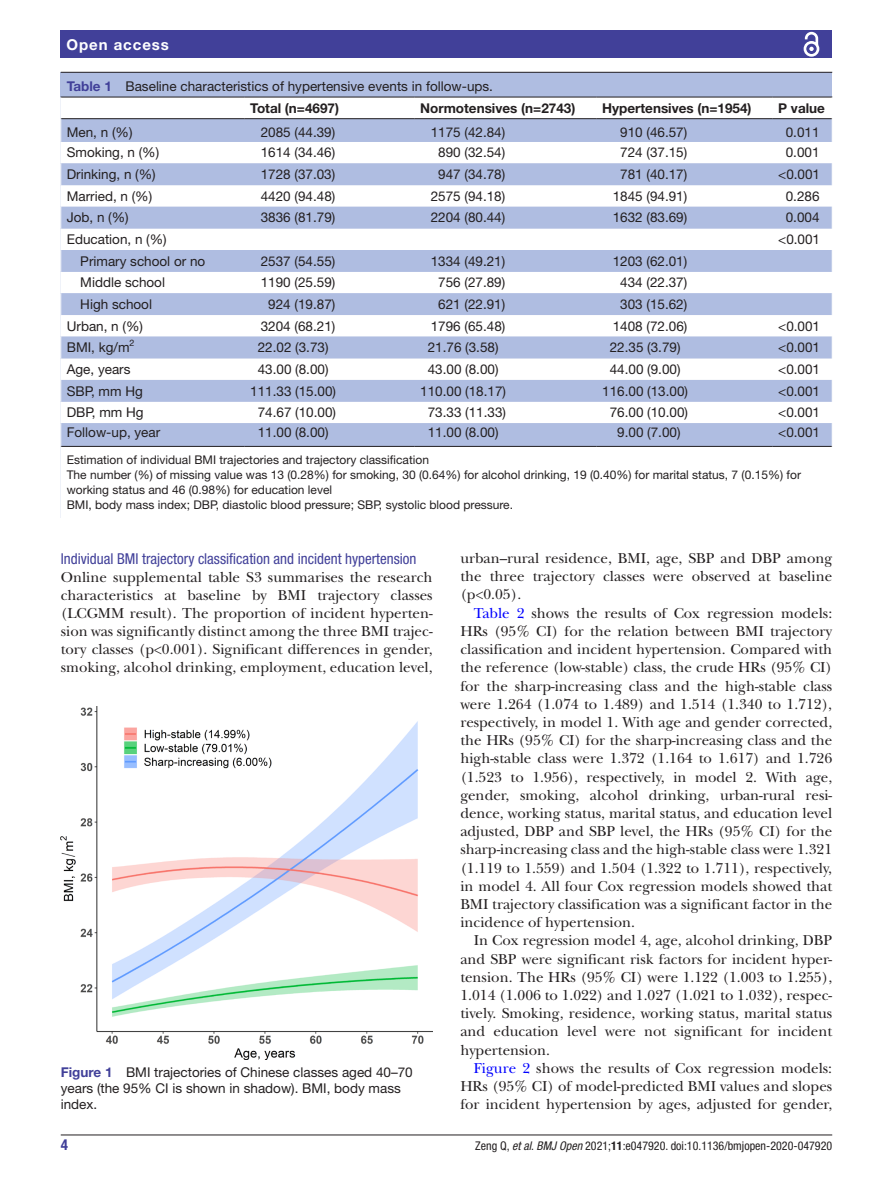
<style>
.page{position:relative;width:893px;height:1191px;background:#fff}
.page>*{position:absolute;margin:0;border:0;box-sizing:border-box;transform-origin:0 0}
.t1{font:15px/18.1px "New Baskerville";color:#231f20;text-align:justify}
.t2{font:condensed 15px "Helvetica Neue LT Std";color:#414099}
.t3{font:700 15px "Helvetica Neue LT Std";letter-spacing:.065em;color:#fff}
.t4{font:700 condensed 15px "Helvetica Neue LT Std";color:#414099}
.t5{font:13.5px/16.2px "Helvetica Neue LT Std";color:#231f20}
.t6{font:700 13.5px "Helvetica Neue LT Std";color:#231f20}
.t7{font:12px/15px "Helvetica Neue LT Std";color:#231f20}
.t8{font:condensed 12px "Helvetica Neue LT Std";color:#231f20}
.t9{font:9px "Helvetica Neue LT Std";color:#231f20}
.s1{font-weight:700;color:#414099}
.s2{font-weight:700}
.s3{color:#00f}
.s4{font-style:italic}
</style>
<div class="page">
<hr style="left:61px;top:1134px;width:771px;height:1px;background:#231f20">
<div style="left:61px;top:31px;width:771px;height:27px;background:#414099"></div>
<svg style="left:803px;top:31px;width:17px;height:26px"></svg>
<div style="left:61px;top:73px;width:771px;height:445px;background:#afbde1"></div>
<hr style="left:61px;top:72px;width:771px;height:1px;background:#231f20">
<div style="left:61px;top:98px;width:771px;height:420px;background:#fff"></div>
<svg style="left:61px;top:119px;width:771px;height:327px"></svg>
<hr style="left:61px;top:97px;width:183px;height:1px;background:#231f20">
<hr style="left:61px;top:118px;width:183px;height:1px;background:#231f20">
<hr style="left:244px;top:97px;width:170px;height:1px;background:#231f20">
<hr style="left:244px;top:118px;width:170px;height:1px;background:#231f20">
<hr style="left:414px;top:97px;width:182px;height:1px;background:#231f20">
<hr style="left:414px;top:118px;width:182px;height:1px;background:#231f20">
<hr style="left:596px;top:97px;width:176px;height:1px;background:#231f20">
<hr style="left:596px;top:118px;width:176px;height:1px;background:#231f20">
<hr style="left:772px;top:97px;width:60px;height:1px;background:#231f20">
<hr style="left:772px;top:118px;width:60px;height:1px;background:#231f20">
<hr style="left:244px;top:446px;width:170px;height:1px;background:#231f20">
<hr style="left:414px;top:446px;width:182px;height:1px;background:#231f20">
<hr style="left:596px;top:446px;width:176px;height:1px;background:#231f20">
<hr style="left:772px;top:446px;width:60px;height:1px;background:#231f20">
<hr style="left:61px;top:446px;width:183px;height:1px;background:#231f20">
<svg style="left:60px;top:97px;width:1px;height:349px"></svg>
<hr style="left:67px;top:463px;width:765px;height:2px;background:#fff">
<hr style="left:67px;top:493px;width:765px;height:2px;background:#fff">
<hr style="left:67px;top:508px;width:765px;height:2px;background:#fff">
<img style="left:61px;top:706px;width:372px;height:353px">
<p class="t3" style="left:66px;top:35px;width:104px">Open access</p>
<p class="t5" style="left:250px;top:75px;width:244px;line-height:22px;text-indent:-183px"><span class="s1">Table 1</span> Baseline characteristics of hypertensive events in follow-ups.<br><span class="s2">Total (n=4697)</span></p>
<p class="t6" style="left:420px;top:99px;width:157px">Normotensives (n=2743)</p>
<p class="t6" style="left:602px;top:99px;width:151px">Hypertensives (n=1954)</p>
<p class="t6" style="left:778px;top:99px;width:48px">P value</p>
<p class="t5" style="left:67px;top:124px;width:67px">Men, n (%)</p>
<p class="t5" style="left:261px;top:124px;width:76px">2085 (44.39)</p>
<p class="t5" style="left:431px;top:124px;width:76px">1175 (42.84)</p>
<p class="t5" style="left:620px;top:124px;width:69px">910 (46.57)</p>
<p class="t5" style="left:786px;top:124px;width:35px">0.011</p>
<p class="t5" style="left:67px;top:144px;width:94px">Smoking, n (%)</p>
<p class="t5" style="left:261px;top:144px;width:76px">1614 (34.46)</p>
<p class="t5" style="left:438px;top:144px;width:69px">890 (32.54)</p>
<p class="t5" style="left:620px;top:144px;width:69px">724 (37.15)</p>
<p class="t5" style="left:786px;top:144px;width:35px">0.001</p>
<p class="t5" style="left:67px;top:166px;width:91px">Drinking, n (%)</p>
<p class="t5" style="left:261px;top:166px;width:76px">1728 (37.03)</p>
<p class="t5" style="left:438px;top:166px;width:69px">947 (34.78)</p>
<p class="t5" style="left:620px;top:166px;width:69px">781 (40.17)</p>
<p class="t5" style="left:778px;top:166px;width:43px">&lt;0.001</p>
<p class="t5" style="left:67px;top:188px;width:87px">Married, n (%)</p>
<p class="t5" style="left:261px;top:188px;width:76px">4420 (94.48)</p>
<p class="t5" style="left:431px;top:188px;width:76px">2575 (94.18)</p>
<p class="t5" style="left:613px;top:188px;width:76px">1845 (94.91)</p>
<p class="t5" style="left:786px;top:188px;width:35px">0.286</p>
<p class="t5" style="left:67px;top:209px;width:64px">Job, n (%)</p>
<p class="t5" style="left:261px;top:209px;width:76px">3836 (81.79)</p>
<p class="t5" style="left:431px;top:209px;width:76px">2204 (80.44)</p>
<p class="t5" style="left:613px;top:209px;width:76px">1632 (83.69)</p>
<p class="t5" style="left:786px;top:209px;width:35px">0.004</p>
<p class="t5" style="left:67px;top:231px;width:102px">Education, n (%)</p>
<p class="t5" style="left:778px;top:231px;width:43px">&lt;0.001</p>
<p class="t5" style="left:80px;top:253px;width:127px">Primary school or no</p>
<p class="t5" style="left:261px;top:253px;width:76px">2537 (54.55)</p>
<p class="t5" style="left:431px;top:253px;width:76px">1334 (49.21)</p>
<p class="t5" style="left:613px;top:253px;width:76px">1203 (62.01)</p>
<p class="t5" style="left:80px;top:274px;width:86px">Middle school</p>
<p class="t5" style="left:261px;top:274px;width:76px">1190 (25.59)</p>
<p class="t5" style="left:438px;top:274px;width:69px">756 (27.89)</p>
<p class="t5" style="left:620px;top:274px;width:69px">434 (22.37)</p>
<p class="t5" style="left:80px;top:296px;width:73px">High school</p>
<p class="t5" style="left:268px;top:296px;width:69px">924 (19.87)</p>
<p class="t5" style="left:438px;top:296px;width:69px">621 (22.91)</p>
<p class="t5" style="left:620px;top:296px;width:69px">303 (15.62)</p>
<p class="t5" style="left:67px;top:317px;width:78px">Urban, n (%)</p>
<p class="t5" style="left:261px;top:317px;width:76px">3204 (68.21)</p>
<p class="t5" style="left:431px;top:317px;width:76px">1796 (65.48)</p>
<p class="t5" style="left:613px;top:317px;width:76px">1408 (72.06)</p>
<p class="t5" style="left:778px;top:317px;width:43px">&lt;0.001</p>
<p class="t5" style="left:67px;top:339px;width:64px">BMI, kg/m</p>
<p class="t9" style="left:130px;top:338px;width:6px">2</p>
<p class="t5" style="left:258px;top:339px;width:72px">22.02 (3.73)</p>
<p class="t5" style="left:428px;top:339px;width:72px">21.76 (3.58)</p>
<p class="t5" style="left:610px;top:339px;width:72px">22.35 (3.79)</p>
<p class="t5" style="left:778px;top:339px;width:43px">&lt;0.001</p>
<p class="t5" style="left:67px;top:361px;width:65px">Age, years</p>
<p class="t5" style="left:258px;top:361px;width:72px">43.00 (8.00)</p>
<p class="t5" style="left:428px;top:361px;width:72px">43.00 (8.00)</p>
<p class="t5" style="left:610px;top:361px;width:72px">44.00 (9.00)</p>
<p class="t5" style="left:778px;top:361px;width:43px">&lt;0.001</p>
<p class="t5" style="left:67px;top:382px;width:78px">SBP, mm Hg</p>
<p class="t5" style="left:250px;top:382px;width:87px">111.33 (15.00)</p>
<p class="t5" style="left:420px;top:382px;width:87px">110.00 (18.17)</p>
<p class="t5" style="left:602px;top:382px;width:87px">116.00 (13.00)</p>
<p class="t5" style="left:778px;top:382px;width:43px">&lt;0.001</p>
<p class="t5" style="left:67px;top:404px;width:78px">DBP, mm Hg</p>
<p class="t5" style="left:258px;top:404px;width:80px">74.67 (10.00)</p>
<p class="t5" style="left:428px;top:404px;width:80px">73.33 (11.33)</p>
<p class="t5" style="left:610px;top:404px;width:80px">76.00 (10.00)</p>
<p class="t5" style="left:778px;top:404px;width:43px">&lt;0.001</p>
<p class="t5" style="left:67px;top:424px;width:95px">Follow-up, year</p>
<p class="t5" style="left:258px;top:424px;width:72px">11.00 (8.00)</p>
<p class="t5" style="left:428px;top:424px;width:72px">11.00 (8.00)</p>
<p class="t5" style="left:617px;top:424px;width:65px">9.00 (7.00)</p>
<p class="t5" style="left:778px;top:424px;width:43px">&lt;0.001</p>
<p class="t7" style="left:67px;top:452px;width:736px">Estimation of individual BMI trajectories and trajectory classification<br>The number (%) of missing value was 13 (0.28%) for smoking, 30 (0.64%) for alcohol drinking, 19 (0.40%) for marital status, 7 (0.15%) for working status and 46 (0.98%) for education level<br>BMI, body mass index; DBP, diastolic blood pressure; SBP, systolic blood pressure.</p>
<p class="t2" style="left:61px;top:549px;width:357px">Individual BMI trajectory classification and incident hypertension</p>
<p class="t1" style="left:61px;top:568px;width:373px">Online supplemental table S3 summarises the research characteristics at baseline by BMI trajectory classes (LCGMM result). The proportion of incident hyperten&shy;sion was significantly distinct among the three BMI trajec&shy;tory classes (p&lt;0.001). Significant differences in gender, smoking, alcohol drinking, employment, education level,</p>
<p class="t5" style="left:61px;top:1063px;width:354px"><span class="s1">Figure 1</span> BMI trajectories of Chinese classes aged 40–70 years (the 95% CI is shown in shadow). BMI, body mass index.</p>
<p class="t1" style="left:460px;top:549px;width:373px">urban–rural residence, BMI, age, SBP and DBP among the three trajectory classes were observed at baseline (p&lt;0.05).</p>
<p class="t1" style="left:460px;top:604px;width:373px;text-indent:14px"><span class="s3">Table 2</span> shows the results of Cox regression models:<br>HRs (95% CI) for the relation between BMI trajectory classification and incident hypertension. Compared with the reference (low-stable) class, the crude HRs (95% CI) for the sharp-increasing class and the high-stable class were 1.264 (1.074 to 1.489) and 1.514 (1.340 to 1.712), respectively, in model 1. With age and gender corrected, the HRs (95% CI) for the sharp-increasing class and the high-stable class were 1.372 (1.164 to 1.617) and 1.726 (1.523 to 1.956), respectively, in model 2. With age, gender, smoking, alcohol drinking, urban-rural resi&shy;dence, working status, marital status, and education level adjusted, DBP and SBP level, the HRs (95% CI) for the sharp-increasing class and the high-stable class were 1.321 (1.119 to 1.559) and 1.504 (1.322 to 1.711), respectively, in model 4. All four Cox regression models showed that BMI trajectory classification was a significant factor in the incidence of hypertension.</p>
<p class="t1" style="left:460px;top:931px;width:373px;text-indent:14px">In Cox regression model 4, age, alcohol drinking, DBP and SBP were significant risk factors for incident hyper&shy;tension. The HRs (95% CI) were 1.122 (1.003 to 1.255), 1.014 (1.006 to 1.022) and 1.027 (1.021 to 1.032), respec&shy;tively. Smoking, residence, working status, marital status and education level were not significant for incident hypertension.</p>
<p class="t1" style="left:460px;top:1059px;width:373px;text-indent:14px"><span class="s3">Figure 2</span> shows the results of Cox regression models:<br>HRs (95% CI) of model-predicted BMI values and slopes for incident hypertension by ages, adjusted for gender,</p>
<p class="t4" style="left:61px;top:1135px;width:9px">4</p>
<p class="t8" style="left:475px;top:1138px;width:358px">Zeng Q, <span class="s4">et al</span>. <span class="s4">BMJ Open</span> 2021;<span class="s2">11</span>:e047920. doi:10.1136/bmjopen-2020-047920</p>
</div>
